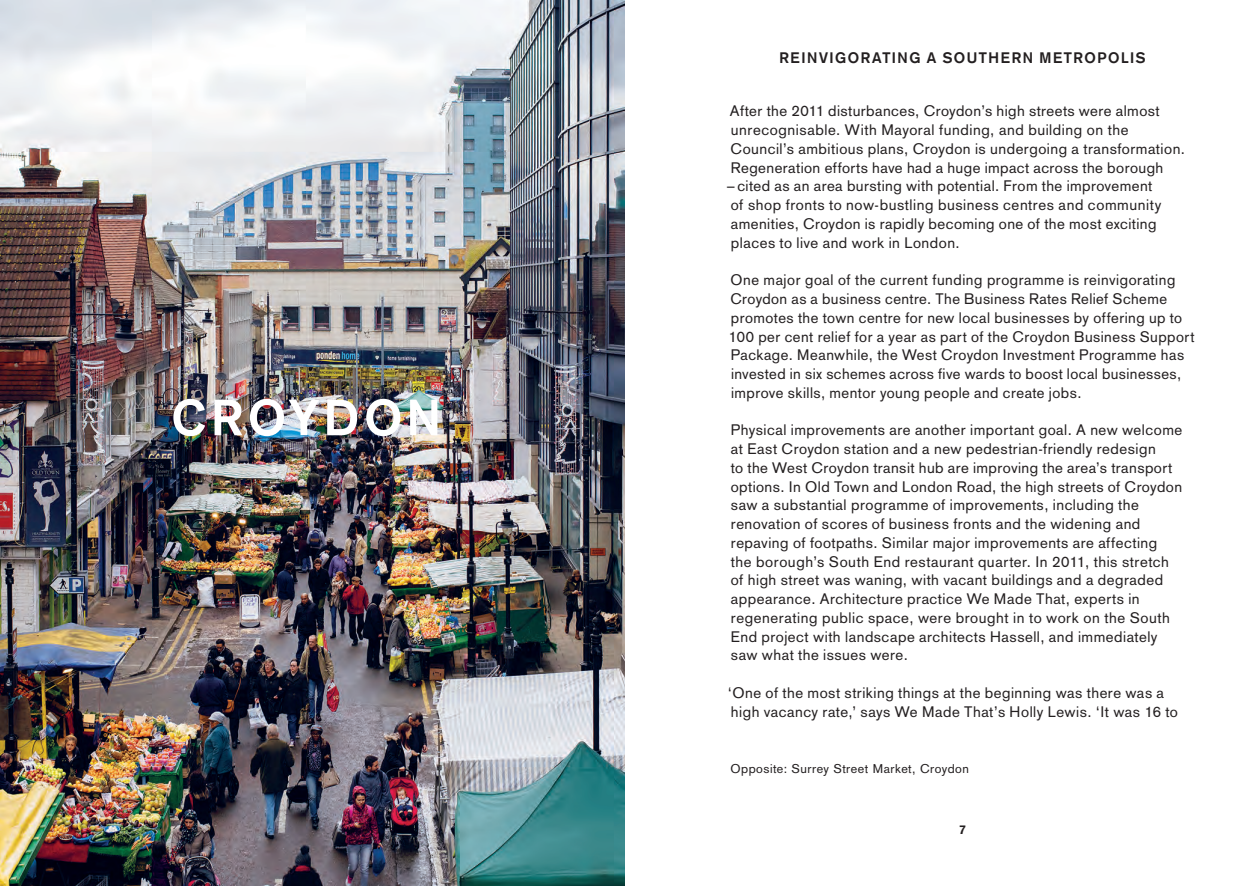
<style>
.page{position:relative;width:1248px;height:886px;background:#fff}
.page>*{position:absolute;margin:0;border:0;box-sizing:border-box;transform-origin:0 0}
.t1{font:700 50px "Basic Commercial LT Std";letter-spacing:.095em;color:#fff}
.t2{font:15px/18.8px "Basic Commercial LT Std";letter-spacing:.03em;color:#231f20}
.t3{font:700 15px "Basic Commercial LT Std";letter-spacing:.105em;color:#231f20}
.t4{font:12.5px "Basic Commercial LT Std";letter-spacing:.04em;color:#231f20}
.t5{font:700 12.5px "Basic Commercial LT Std";color:#231f20}
</style>
<div class="page">
<img style="left:0;top:0;width:624px;height:886px">
<h1 class="t1" style="left:171px;top:388px;width:271px">CROYDON</h1>
<p class="t3" style="left:779px;top:49px;width:367px">REINVIGORATING A SOUTHERN METROPOLIS</p>
<p class="t2" style="left:729px;top:102px;width:456px">After the 2011 disturbances, Croydon’s high streets were almost unrecognisable. With Mayoral funding, and building on the Council’s ambitious plans, Croydon is undergoing a transformation.<br>Regeneration efforts have had a huge impact across the borough</p>
<p class="t2" style="left:727px;top:177px;width:436px">– cited as an area bursting with potential. From the improvement of shop fronts to now-bustling business centres and community amenities, Croydon is rapidly becoming one of the most exciting places to live and work in London.</p>
<p class="t2" style="left:728px;top:271px;width:467px">One major goal of the current funding programme is reinvigorating Croydon as a business centre. The Business Rates Relief Scheme promotes the town centre for new local businesses by offering up to 100 per cent relief for a year as part of the Croydon Business Support Package. Meanwhile, the West Croydon Investment Programme has invested in six schemes across five wards to boost local businesses, improve skills, mentor young people and create jobs.</p>
<p class="t2" style="left:730px;top:421px;width:453px">Physical improvements are another important goal. A new welcome at East Croydon station and a new pedestrian-friendly redesign<br>to the West Croydon transit hub are improving the area’s transport options. In Old Town and London Road, the high streets of Croydon saw a substantial programme of improvements, including the renovation of scores of business fronts and the widening and repaving of footpaths. Similar major improvements are affecting<br>the borough’s South End restaurant quarter. In 2011, this stretch of high street was waning, with vacant buildings and a degraded appearance. Architecture practice We Made That, experts in regenerating public space, were brought in to work on the South End project with landscape architects Hassell, and immediately saw what the issues were.</p>
<p class="t2" style="left:727px;top:683px;width:451px">‘One of the most striking things at the beginning was there was a high vacancy rate,’ says We Made That’s Holly Lewis. ‘It was 16 to</p>
<p class="t4" style="left:730px;top:761px;width:240px">Opposite: Surrey Street Market, Croydon</p>
<p class="t5" style="left:959px;top:822px;width:8px">7</p>
</div>
